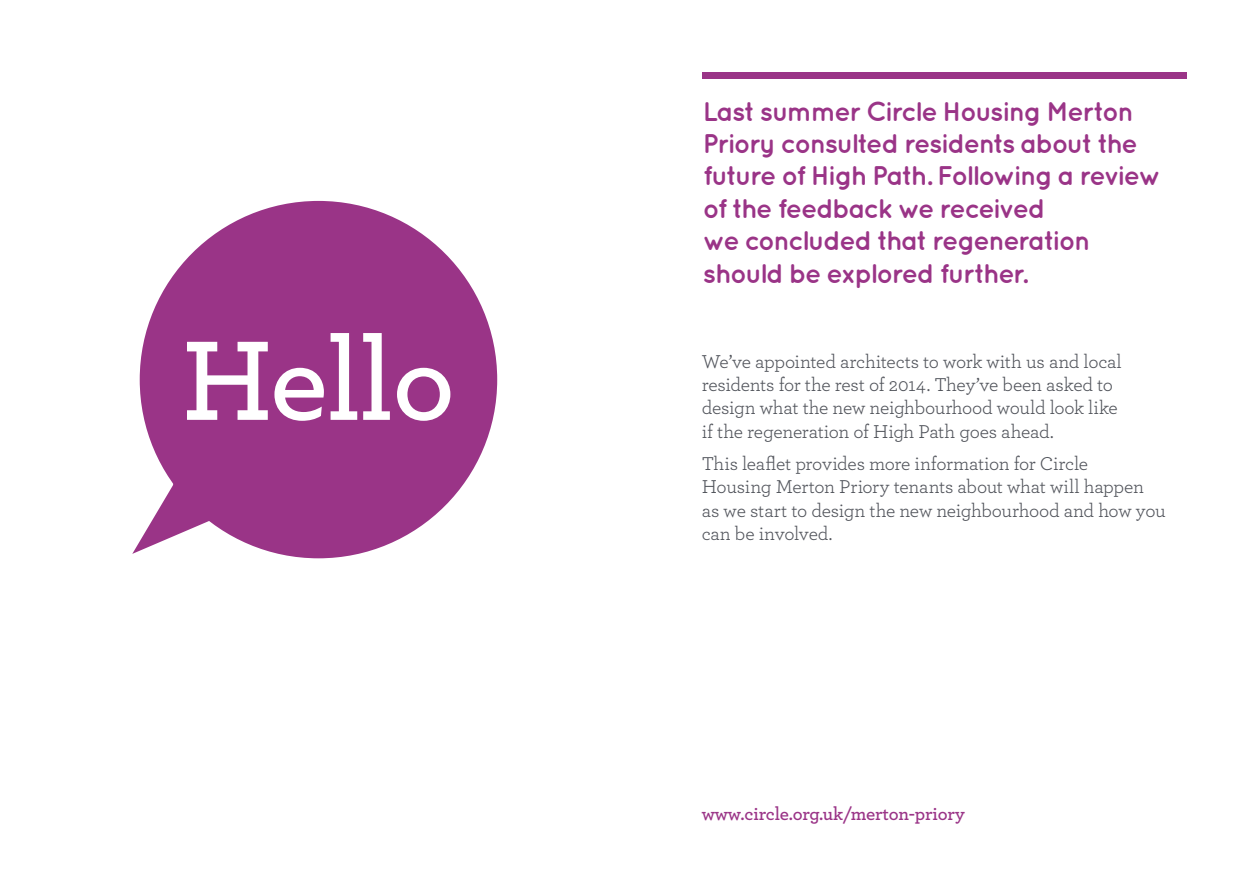
<style>
.page{position:relative;width:1259px;height:893px;background:#fff}
.page>*{position:absolute;margin:0;border:0;box-sizing:border-box;transform-origin:0 0}
.t1{font:600 118.65px "Archer";letter-spacing:-.01em;color:#fff}
.t2{font:700 27px/32.4px "Quicksand";letter-spacing:-.06em;color:#9a3487}
.t3{font:19.5px/23.4px "Archer";letter-spacing:-.015em;color:#50535a}
.t4{font:600 18.75px "Archer";letter-spacing:-.01em;color:#9a3487}
</style>
<div class="page">
<div style="left:702px;top:72px;width:484px;height:7px;background:#9a3487"></div>
<div style="left:140px;top:201px;width:357px;height:357px;background:#9a3487;border-radius:50%"></div>
<svg style="left:132px;top:463px;width:89px;height:91px"></svg>
<h1 class="t1" style="left:182px;top:292px;width:275px">Hello</h1>
<h2 class="t2" style="left:703px;top:94px;width:460px">Last summer Circle Housing Merton Priory consulted residents about the future of High Path. Following a review of the feedback we received<br>we concluded that regeneration should be explored further.</h2>
<p class="t3" style="left:702px;top:348px;width:421px">We’ve appointed architects to work with us and local residents for the rest of 2014. They’ve been asked to design what the new neighbourhood would look like if the regeneration of High Path goes ahead.</p>
<p class="t3" style="left:702px;top:451px;width:465px">This leaflet provides more information for Circle<br>Housing Merton Priory tenants about what will happen as we start to design the new neighbourhood and how you can be involved.</p>
<p class="t4" style="left:702px;top:799px;width:264px">www.circle.org.uk/merton-priory</p>
</div>
